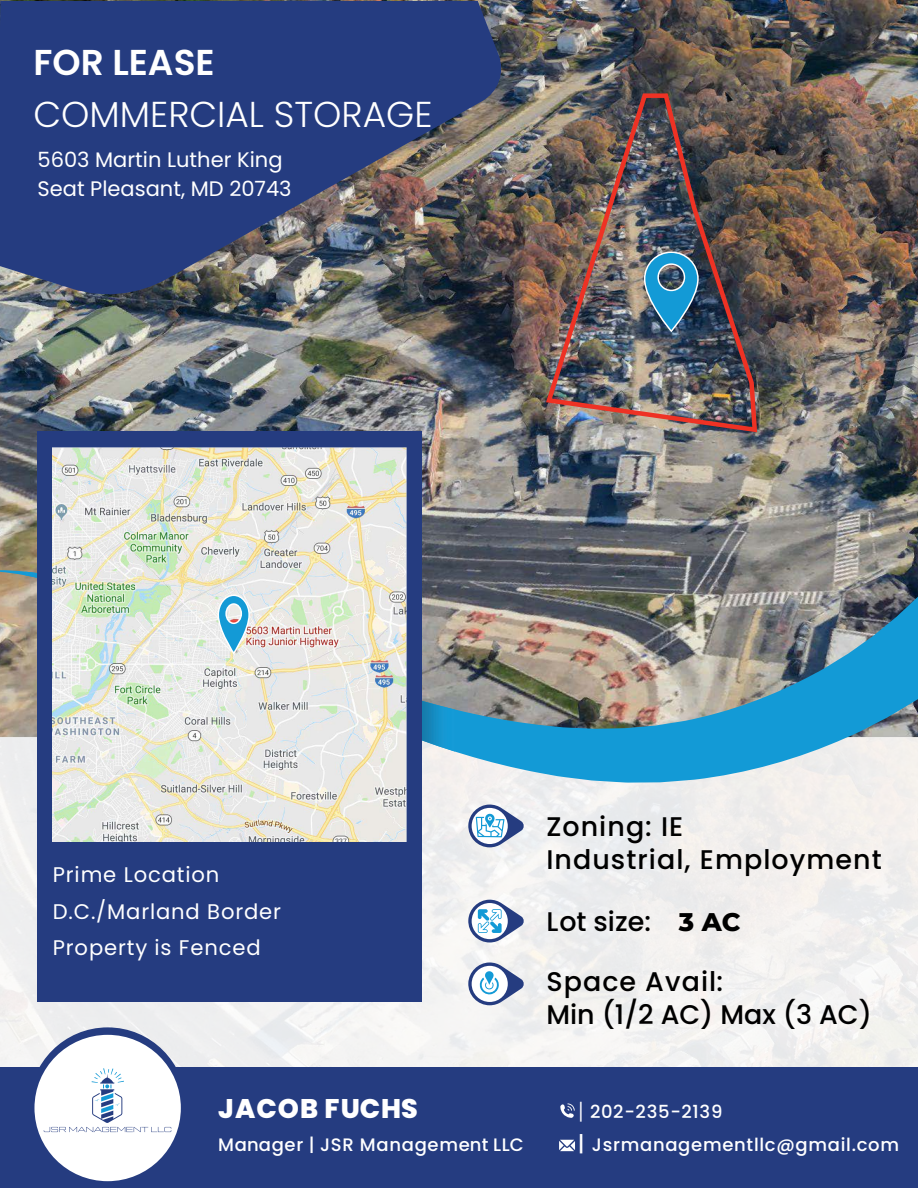
<style>
.page{position:relative;width:918px;height:1188px;background:#fff}
.page>*{position:absolute;margin:0;border:0;box-sizing:border-box;transform-origin:0 0}
.t1{font:300 36px "Poppins";color:#fff}
.t2{font:600 36px "Poppins";color:#fff}
.t3{font:500 27px/32.2px "Poppins";letter-spacing:.04em;color:#000}
.t4{font:800 27px "Poppins";letter-spacing:.04em;color:#fff}
.t5{font:21.15px/36.5px "Poppins";letter-spacing:.04em;color:#fff}
.t6{font:21px/28.3px "Poppins";color:#fff}
.t7{font:500 18px/33.2px "Poppins";letter-spacing:.04em;color:#fff}
.s1{font-family:"Montserrat";font-weight:800;font-size:25.5px}
.s2{font-family:"Lato";font-weight:400;font-size:21.15px}
.s3{font-size:21.15px}
</style>
<div class="page">
<img style="left:0;top:783px;width:918px;height:285px">
<img style="left:0;top:0;width:918px;height:570px">
<img style="left:0;top:570px;width:918px;height:213px">
<img style="left:0;top:1px;width:505px;height:298px">
<img style="left:25px;top:572px;width:430px;height:180px">
<div style="left:37px;top:431px;width:385px;height:571px;background:#253c80"></div>
<div style="left:0;top:1068px;width:918px;height:120px;background:#253c80"></div>
<div style="left:29px;top:1027px;width:157px;height:157px;background:#253c80;border-radius:50%"></div>
<div style="left:34px;top:1035px;width:147px;height:146px;background:#fff;border-radius:50%"></div>
<svg style="left:44px;top:1068px;width:127px;height:64px"></svg>
<img style="left:543px;top:91px;width:217px;height:344px">
<img style="left:53px;top:448px;width:354px;height:393px">
<svg style="left:217px;top:594px;width:34px;height:61px;background:#96c9df"></svg>
<svg style="left:468px;top:804px;width:57px;height:43px"></svg>
<svg style="left:468px;top:962px;width:57px;height:43px"></svg>
<svg style="left:468px;top:900px;width:57px;height:43px"></svg>
<svg style="left:559px;top:1140px;width:16px;height:11px"></svg>
<svg style="left:560px;top:1103px;width:15px;height:15px"></svg>
<h1 class="t2" style="left:33px;top:42px;width:183px">FOR LEASE</h1>
<h1 class="t1" style="left:33px;top:93px;width:401px">COMMERCIAL STORAGE</h1>
<p class="t6" style="left:37px;top:146px;width:256px">5603 Martin Luther King<br>Seat Pleasant, MD 20743</p>
<p class="t5" style="left:53px;top:857px;width:230px">Prime Location<br>D.C./Marland Border<br>Property is Fenced</p>
<p class="t3" style="left:546px;top:811px;width:337px">Zoning: IE<br>Industrial, Employment</p>
<p class="t3" style="left:546px;top:906px;width:196px">Lot size: <span class="s1">3 AC</span></p>
<p class="t3" style="left:546px;top:966px;width:327px">Space Avail:<br>Min (1/2 AC) Max (3 AC)</p>
<p class="t4" style="left:218px;top:1093px;width:201px">JACOB FUCHS</p>
<p class="t7" style="left:218px;top:1128px;width:307px">Manager | JSR Management LLC</p>
<p class="t7" style="left:578px;top:1095px;width:323px"><span class="s2">|</span> 202-235-2139<br><span class="s3">|</span> Jsrmanagementllc@gmail.com</p>
</div>
